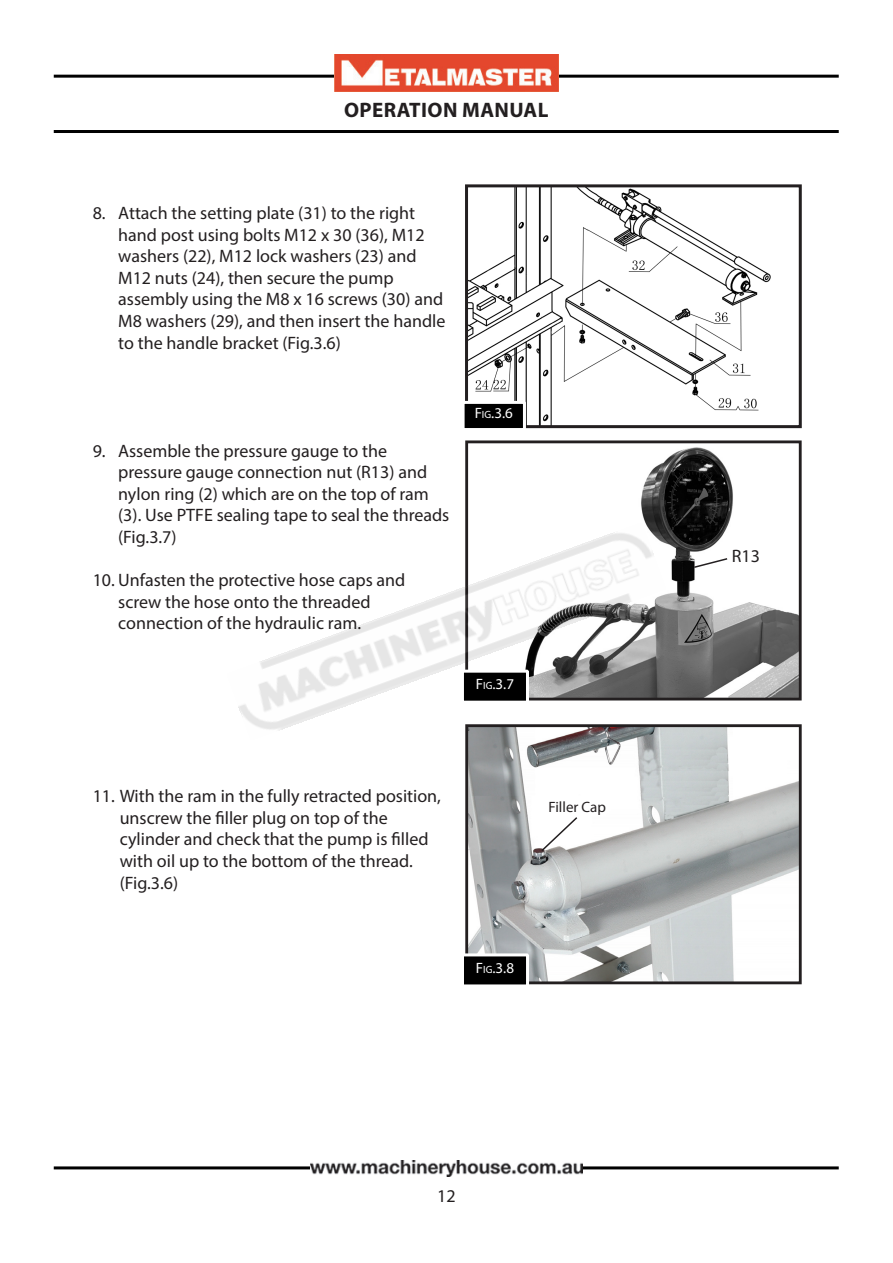
<style>
.page{position:relative;width:893px;height:1263px;background:#fff}
.page>*{position:absolute;margin:0;border:0;box-sizing:border-box;transform-origin:0 0}
.t1{font:700 21px "Myriad Pro";letter-spacing:.02em;color:#231f20}
.t2{font:18px/21.6px "Myriad Pro";color:#231f20}
.Rect_Insert_Text{font:15px "Myriad Pro";color:#fff}
.t3{font:15px "Myriad Pro";color:#231f20}
.s1{font-size:10.5px}
</style>
<div class="page">
<hr style="left:54px;top:75px;width:785px;height:3px;background:#000">
<img style="left:334px;top:55px;width:224px;height:37px">
<hr style="left:54px;top:1166px;width:785px;height:3px;background:#000">
<hr style="left:54px;top:130px;width:785px;height:3px;background:#000">
<img style="left:310px;top:1160px;width:272px;height:17px">
<img style="left:469px;top:188px;width:302px;height:236px">
<div style="left:465px;top:184px;width:337px;height:244px;border:3px solid #231f20"></div>
<div style="left:463px;top:402px;width:61px;height:27px;background:#000"></div>
<div style="left:462px;top:401px;width:64px;height:30px;border:3px solid #fff"></div>
<img style="left:641px;top:447px;width:157px;height:249px">
<div style="left:465px;top:440px;width:337px;height:260px;border:3px solid #231f20"></div>
<img style="left:469px;top:728px;width:329px;height:252px">
<div style="left:465px;top:724px;width:337px;height:260px;border:3px solid #231f20"></div>
<div style="left:462px;top:955px;width:65px;height:31px;background:#000"></div>
<div style="left:461px;top:953px;width:68px;height:34px;border:3px solid #fff"></div>
<svg style="left:540px;top:815px;width:39px;height:38px"></svg>
<svg style="left:692px;top:557px;width:37px;height:12px"></svg>
<img style="left:238px;top:523px;width:428px;height:217px">
<p class="t1" style="left:344px;top:97px;width:206px">OPERATION MANUAL</p>
<p class="t2" style="left:118px;top:202px;width:308px;text-indent:-26px">8. Attach the setting plate (31) to the right hand post using bolts M12 x 30 (36), M12 washers (22), M12 lock washers (23) and M12 nuts (24), then secure the pump</p>
<p class="t2" style="left:118px;top:288px;width:329px">assembly using the M8 x 16 screws (30) and<br>M8 washers (29), and then insert the handle to the handle bracket (Fig.3.6)</p>
<p class="t2" style="left:118px;top:439px;width:333px;text-indent:-26px">9. Assemble the pressure gauge to the pressure gauge connection nut (R13) and nylon ring (2) which are on the top of ram (3). Use PTFE sealing tape to seal the threads</p>
<p class="t2" style="left:118px;top:526px;width:60px">(Fig.3.7)</p>
<p class="t2" style="left:93px;top:569px;width:314px;text-align:center">10. Unfasten the protective hose caps and screw the hose onto the threaded</p>
<p class="t2" style="left:118px;top:612px;width:244px">connection of the hydraulic ram.</p>
<p class="Rect_Insert_Text" style="left:475px;top:404px;width:40px">F<span class="s1">ig</span>.3.6</p>
<p class="Rect_Insert_Text" style="left:476px;top:674px;width:40px">F<span class="s1">ig</span>.3.7</p>
<p class="t2" style="left:120px;top:785px;width:323px;text-indent:-27px">11. With the ram in the fully retracted position, unscrew the filler plug on top of the cylinder and check that the pump is filled with oil up to the bottom of the thread. (Fig.3.6)</p>
<p class="t3" style="left:549px;top:797px;width:59px">Filler Cap</p>
<p class="Rect_Insert_Text" style="left:476px;top:958px;width:40px">F<span class="s1">ig</span>.3.8</p>
<p class="t2" style="left:437px;top:1185px;width:20px">12</p>
<p class="t2" style="left:732px;top:544px;width:30px">R13</p>
</div>
